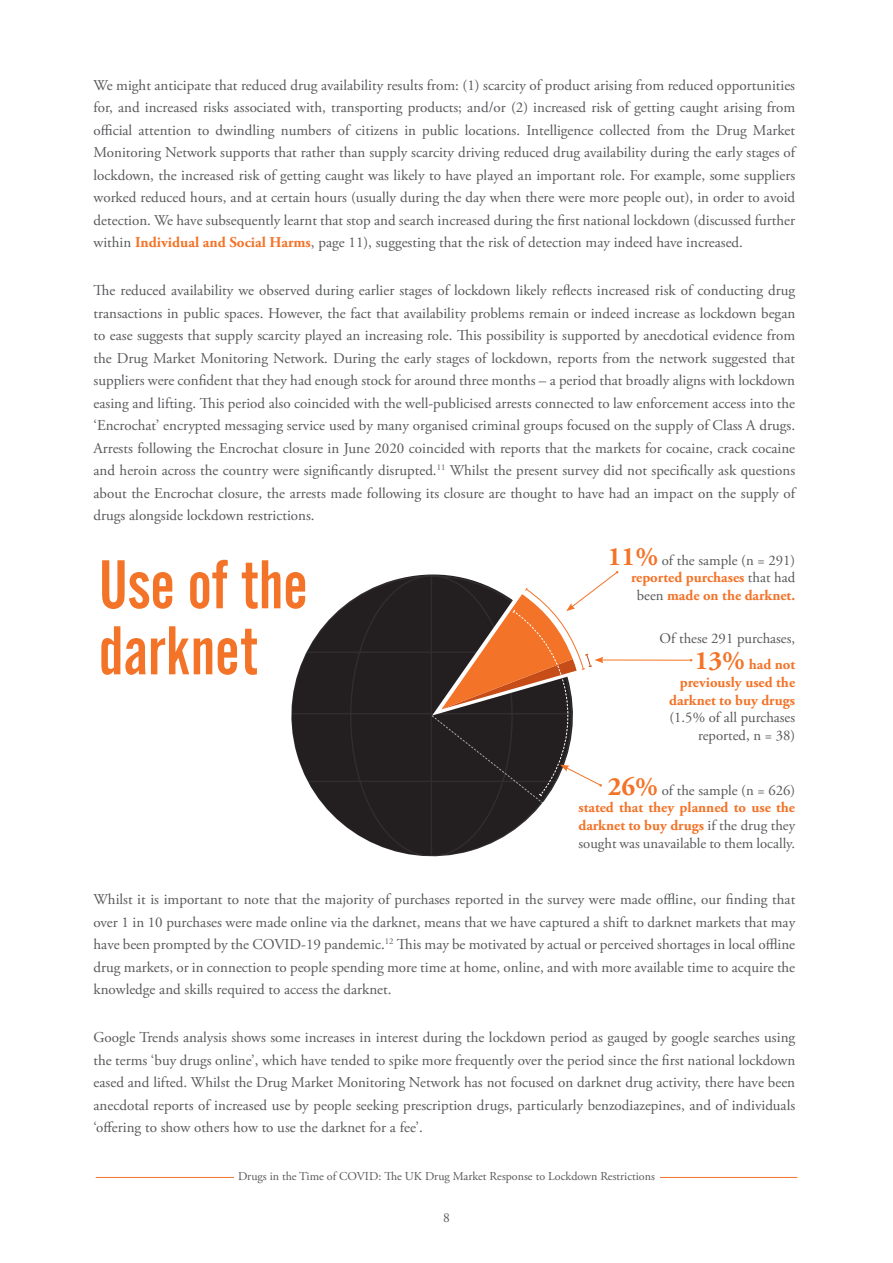
<style>
.page{position:relative;width:893px;height:1263px;background:#fff}
.page>*{position:absolute;margin:0;border:0;box-sizing:border-box;transform-origin:0 0}
.t1{font:72px/66px "Alternate Got No 2 D";color:#f37328}
.t2{font:15px/22.5px "Adobe Garamond Pro";color:#57585a;text-align:justify}
.t3{font:14.7px/17.7px "Adobe Garamond Pro";color:#57585a;text-align:right}
.t4{font:700 14.7px/17.7px "Adobe Garamond Pro";color:#f37328;text-align:right}
.t5{font:13.5px "Adobe Garamond Pro";color:#57585a}
.t6{font:12px "Adobe Garamond Pro";color:#57585a}
.s1{font-weight:700;color:#f37328}
.s2{font-size:26.4px}
.s3{font-weight:400;color:#57585a}
.s4{font-weight:700;font-size:26.4px;color:#f37328}
</style>
<div class="page">
<hr style="left:96px;top:1177px;width:701px;height:1px;background:#f37328">
<div style="left:234px;top:1162px;width:425px;height:25px;background:#fff"></div>
<svg style="left:291px;top:574px;width:251px;height:283px"></svg>
<hr style="left:601px;top:660px;width:89px;height:1px;background:#f37328">
<svg style="left:431px;top:571px;width:187px;height:233px"></svg>
<p class="t2" style="left:94px;top:74px;width:703px">We might anticipate that reduced drug availability results from: (1) scarcity of product arising from reduced opportunities for, and increased risks associated with, transporting products; and/or (2) increased risk of getting caught arising from official attention to dwindling numbers of citizens in public locations. Intelligence collected from the Drug Market Monitoring Network supports that rather than supply scarcity driving reduced drug availability during the early stages of lockdown, the increased risk of getting caught was likely to have played an important role. For example, some suppliers worked reduced hours, and at certain hours (usually during the day when there were more people out), in order to avoid detection. We have subsequently learnt that stop and search increased during the first national lockdown (discussed further within <span class="s1">Individual and Social Harms</span>, page 11), suggesting that the risk of detection may indeed have increased.</p>
<p class="t2" style="left:94px;top:280px;width:703px">The reduced availability we observed during earlier stages of lockdown likely reflects increased risk of conducting drug transactions in public spaces. However, the fact that availability problems remain or indeed increase as lockdown began to ease suggests that supply scarcity played an increasing role. This possibility is supported by anecdotical evidence from the Drug Market Monitoring Network. During the early stages of lockdown, reports from the network suggested that suppliers were confident that they had enough stock for around three months – a period that broadly aligns with lockdown easing and lifting. This period also coincided with the well-publicised arrests connected to law enforcement access into the ‘Encrochat’ encrypted messaging service used by many organised criminal groups focused on the supply of Class A drugs.<br>Arrests following the Encrochat closure in June 2020 coincided with reports that the markets for cocaine, crack cocaine and heroin across the country were significantly disrupted.<sup>11</sup> Whilst the present survey did not specifically ask questions about the Encrochat closure, the arrests made following its closure are thought to have had an impact on the supply of drugs alongside lockdown restrictions.</p>
<h1 class="t1" style="left:99px;top:553px;width:210px">Use of the darknet</h1>
<p class="t4" style="left:608px;top:551px;width:189px"><span class="s2">11%</span> <span class="s3">of the sample (n = 291) </span>reported purchases <span class="s3">that had been</span> made on the darknet.</p>
<p class="t3" style="left:660px;top:625px;width:137px;line-height:26.4px">Of these 291 purchases,<br><span class="s4">13%</span> <span class="s1">had not</span></p>
<p class="t4" style="left:669px;top:674px;width:127px">previously used the darknet to buy drugs</p>
<p class="t3" style="left:670px;top:709px;width:127px">(1.5% of all purchases reported, n = 38)</p>
<p class="t3" style="left:578px;top:782px;width:218px;text-align:justify;text-indent:29px"><span class="s4">26%</span> of the sample (n = 626) <span class="s1">stated that they planned to use the darknet to buy drugs</span> if the drug they sought was unavailable to them locally.</p>
<p class="t2" style="left:94px;top:889px;width:703px">Whilst it is important to note that the majority of purchases reported in the survey were made offline, our finding that over 1 in 10 purchases were made online via the darknet, means that we have captured a shift to darknet markets that may have been prompted by the COVID-19 pandemic.<sup>12</sup> This may be motivated by actual or perceived shortages in local offline drug markets, or in connection to people spending more time at home, online, and with more available time to acquire the knowledge and skills required to access the darknet.</p>
<p class="t2" style="left:94px;top:1027px;width:703px">Google Trends analysis shows some increases in interest during the lockdown period as gauged by google searches using the terms ‘buy drugs online’, which have tended to spike more frequently over the period since the first national lockdown eased and lifted. Whilst the Drug Market Monitoring Network has not focused on darknet drug activity, there have been anecdotal reports of increased use by people seeking prescription drugs, particularly benzodiazepines, and of individuals ‘offering to show others how to use the darknet for a fee’.</p>
<p class="t6" style="left:238px;top:1169px;width:418px">Drugs in the Time of COVID: The UK Drug Market Response to Lockdown Restrictions</p>
<p class="t5" style="left:443px;top:1210px;width:8px">8</p>
</div>
